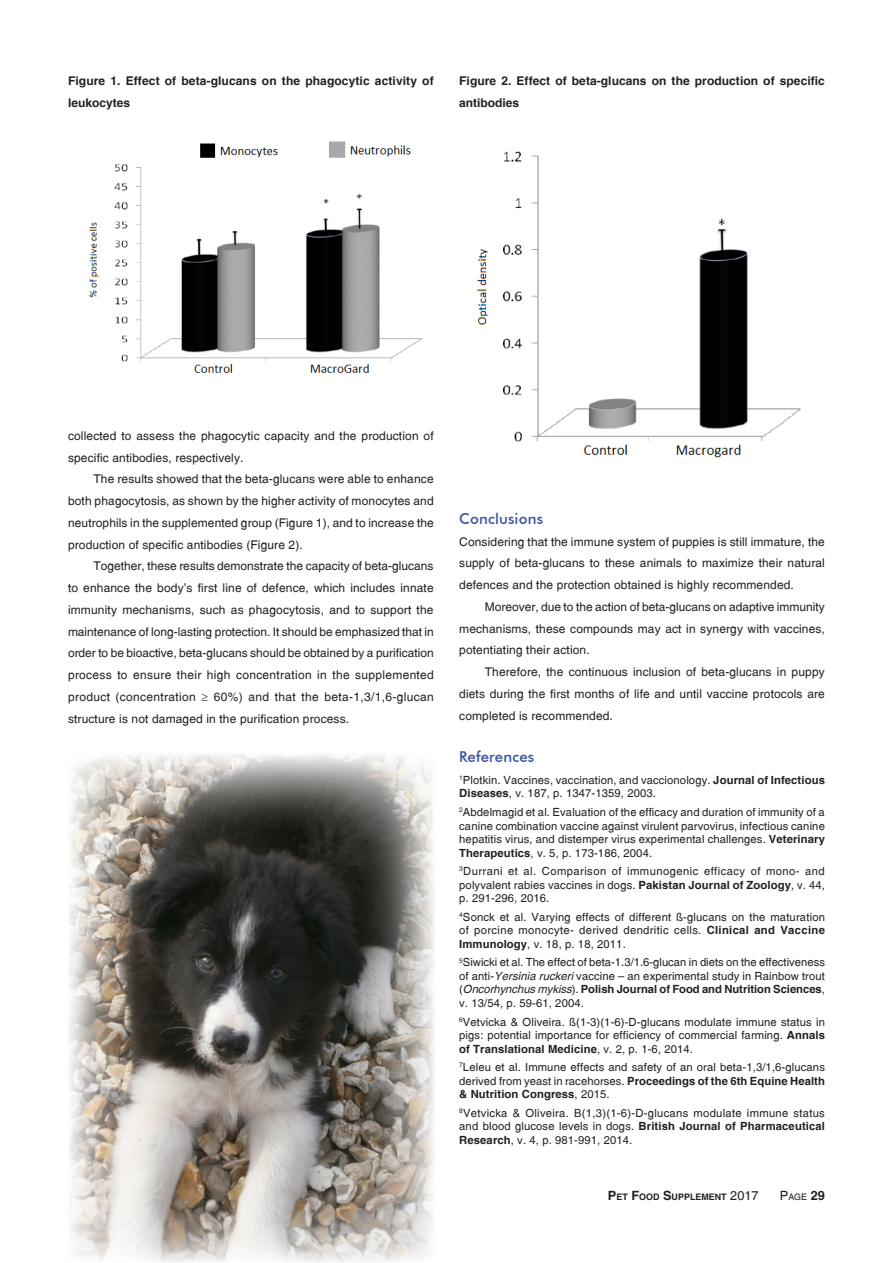
<style>
.page{position:relative;width:893px;height:1263px;background:#fff}
.page>*{position:absolute;margin:0;border:0;box-sizing:border-box;transform-origin:0 0}
.text_h{font:500 15px "Futura BT";letter-spacing:.01em;color:#3853a3}
.text_r{font:12px/21.8px "Switzerland Plain";letter-spacing:.01em;color:#231f20;text-align:justify}
.text_1{font:12px/21.8px "Switzerland Plain";letter-spacing:.01em;color:#231f20}
.text_1-2{font:700 12px/21.1px "Switzerland";letter-spacing:.005em;color:#231f20}
.ref_r{font:11.25px/13.5px "Switzerland Plain";letter-spacing:.01em;color:#231f20;text-align:justify}
.t1{font:700 8.85px "Switzerland";color:#231f20}
.t2{font:8.85px "Switzerland Plain";color:#231f20}
.s1{font-family:"Switzerland";font-weight:700}
.s2{font-family:"Arial"}
.s3{font-family:"Switzerland";font-style:italic}
.s4{font-size:12.75px}
.s5{font-family:"Switzerland Plain";font-weight:400;font-size:12.75px}
.s6{font-family:"Switzerland";font-weight:700;font-size:12.75px}
</style>
<div class="page">
<img style="left:89px;top:141px;width:334px;height:232px">
<img style="left:477px;top:151px;width:324px;height:307px">
<img style="left:69px;top:754px;width:365px;height:508px">
<p class="text_1-2" style="left:68px;top:70px;width:367px">Figure 1. Effect of beta-glucans on the phagocytic activity of leukocytes</p>
<p class="text_1-2" style="left:459px;top:70px;width:367px">Figure 2. Effect of beta-glucans on the production of specific antibodies</p>
<p class="text_1" style="left:68px;top:425px;width:367px">collected to assess the phagocytic capacity and the production of specific antibodies, respectively.</p>
<p class="text_r" style="left:68px;top:468px;width:367px;text-indent:26px">The results showed that the beta-glucans were able to enhance both phagocytosis, as shown by the higher activity of monocytes and neutrophils in the supplemented group (Figure 1), and to increase the production of specific antibodies (Figure 2).</p>
<p class="text_r" style="left:68px;top:555px;width:367px;text-indent:26px">Together, these results demonstrate the capacity of beta-glucans to enhance the body’s first line of defence, which includes innate immunity mechanisms, such as phagocytosis, and to support the maintenance of long-lasting protection. It should be emphasized that in order to be bioactive, beta-glucans should be obtained by a purification process to ensure their high concentration in the supplemented product (concentration ≥ 60%) and that the beta-1,3/1,6-glucan structure is not damaged in the purification process.</p>
<p class="text_h" style="left:459px;top:509px;width:85px">Conclusions</p>
<p class="text_1" style="left:459px;top:530px;width:367px;text-align:justify">Considering that the immune system of puppies is still immature, the supply of beta-glucans to these animals to maximize their natural defences and the protection obtained is highly recommended.</p>
<p class="text_r" style="left:459px;top:596px;width:367px;text-indent:26px">Moreover, due to the action of beta-glucans on adaptive immunity mechanisms, these compounds may act in synergy with vaccines, potentiating their action.</p>
<p class="text_r" style="left:459px;top:661px;width:367px;text-indent:26px">Therefore, the continuous inclusion of beta-glucans in puppy diets during the first months of life and until vaccine protocols are completed is recommended.</p>
<p class="text_h" style="left:459px;top:747px;width:76px">References</p>
<p class="ref_r" style="left:459px;top:773px;width:367px"><sup>1</sup>Plotkin. Vaccines, vaccination, and vaccionology. <span class="s1">Journal of Infectious<br>Diseases</span>, v. 187, p. 1347-1359, 2003.</p>
<p class="ref_r" style="left:459px;top:805px;width:367px"><sup>2</sup>Abdelmagid et al. Evaluation of the efficacy and duration of immunity of a canine combination vaccine against virulent parvovirus, infectious canine hepatitis virus, and distemper virus experimental challenges. <span class="s1">Veterinary Therapeutics</span>, v. 5, p. 173-186, 2004.</p>
<p class="ref_r" style="left:459px;top:864px;width:367px"><sup>3</sup>Durrani et al. Comparison of immunogenic efficacy of mono- and polyvalent rabies vaccines in dogs. <span class="s1">Pakistan Journal of Zoology</span>, v. 44, p. 291-296, 2016.</p>
<p class="ref_r" style="left:459px;top:910px;width:367px"><sup>4</sup>Sonck et al. Varying effects of different <span class="s2">ß</span>-glucans on the maturation of porcine monocyte- derived dendritic cells. <span class="s1">Clinical and Vaccine Immunology</span>, v. 18, p. 18, 2011.</p>
<p class="ref_r" style="left:459px;top:955px;width:367px"><sup>5</sup>Siwicki et al. The effect of beta-1.3/1.6-glucan in diets on the effectiveness of anti-<span class="s3">Yersinia ruckeri</span> vaccine – an experimental study in Rainbow trout (<span class="s3">Oncorhynchus mykiss</span>). <span class="s1">Polish Journal of Food and Nutrition Sciences</span>, v. 13/54, p. 59-61, 2004.</p>
<p class="ref_r" style="left:459px;top:1015px;width:367px"><sup>6</sup>Vetvicka &amp; Oliveira. <span class="s2">ß</span>(1-3)(1-6)-D-glucans modulate immune status in pigs: potential importance for efficiency of commercial farming. <span class="s1">Annals of Translational Medicine</span>, v. 2, p. 1-6, 2014.</p>
<p class="ref_r" style="left:459px;top:1060px;width:367px"><sup>7</sup>Leleu et al. Immune effects and safety of an oral beta-1,3/1,6-glucans derived from yeast in racehorses. <span class="s1">Proceedings of the 6th Equine Health &amp; Nutrition Congress</span>, 2015.</p>
<p class="ref_r" style="left:459px;top:1106px;width:367px"><sup>8</sup>Vetvicka &amp; Oliveira. <span class="s2">Β</span>(1,3)(1-6)-D-glucans modulate immune status and blood glucose levels in dogs. <span class="s1">British Journal of Pharmaceutical Research</span>, v. 4, p. 981-991, 2014.</p>
<p class="t1" style="left:608px;top:1191px;width:152px"><span class="s4">P</span>ET <span class="s4">F</span>OOD <span class="s4">S</span>UPPLEMENT <span class="s5">2017</span></p>
<p class="t2" style="left:780px;top:1192px;width:47px"><span class="s4">P</span>age <span class="s6">29</span></p>
</div>
